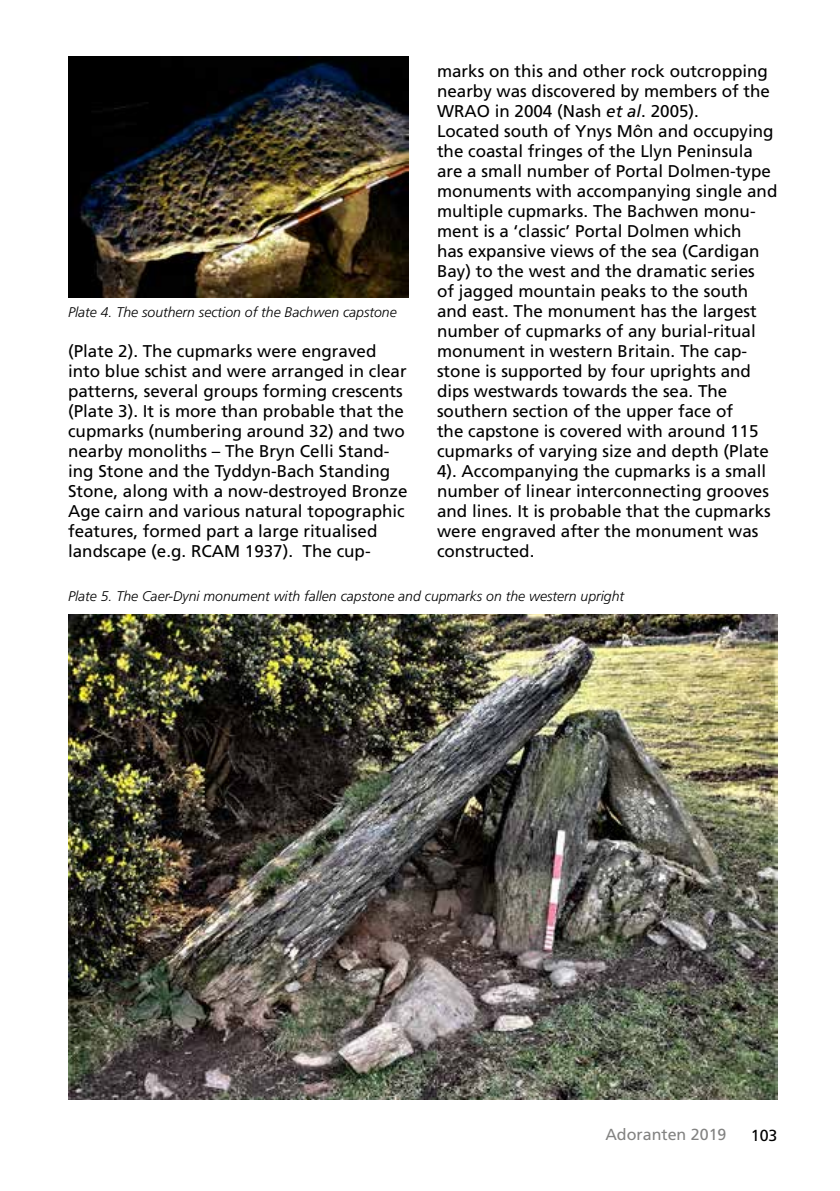
<style>
.page{position:relative;width:840px;height:1191px;background:#fff}
.page>*{position:absolute;margin:0;border:0;box-sizing:border-box;transform-origin:0 0}
.t1{font:17px/20px "Frutiger";color:#000}
.t2{font:16px "Frutiger";color:#838382}
.t3{font:16px "Frutiger";color:#000}
.t4{font:italic 300 14px "Frutiger";color:#000}
.s1{font-style:italic}
</style>
<div class="page">
<img style="left:68px;top:57px;width:340px;height:241px">
<img style="left:68px;top:615px;width:709px;height:484px">
<p class="t4" style="left:68px;top:304px;width:330px">Plate 4. The southern section of the Bachwen capstone</p>
<p class="t1" style="left:68px;top:341px;width:341px">(Plate 2). The cupmarks were engraved into blue schist and were arranged in clear patterns, several groups forming crescents (Plate 3). It is more than probable that the cupmarks (numbering around 32) and two nearby monoliths – The Bryn Celli Stand&shy;ing Stone and the Tyddyn-Bach Standing Stone, along with a now-destroyed Bronze Age cairn and various natural topographic features, formed part a large ritualised landscape (e.g. RCAM 1937). The cup-</p>
<p class="t1" style="left:437px;top:61px;width:342px">marks on this and other rock outcropping nearby was discovered by members of the WRAO in 2004 (Nash <span class="s1">et al</span>. 2005).<br>Located south of Ynys Môn and occupying the coastal fringes of the Llyn Peninsula are a small number of Portal Dolmen-type monuments with accompanying single and multiple cupmarks. The Bachwen monu&shy;ment is a ‘classic’ Portal Dolmen which<br>has expansive views of the sea (Cardigan Bay) to the west and the dramatic series<br>of jagged mountain peaks to the south and east. The monument has the largest number of cupmarks of any burial-ritual monument in western Britain. The cap&shy;stone is supported by four uprights and dips westwards towards the sea. The southern section of the upper face of<br>the capstone is covered with around 115 cupmarks of varying size and depth (Plate 4). Accompanying the cupmarks is a small number of linear interconnecting grooves and lines. It is probable that the cupmarks were engraved after the monument was constructed.</p>
<p class="t4" style="left:68px;top:588px;width:557px">Plate 5. The Caer-Dyni monument with fallen capstone and cupmarks on the western upright</p>
<p class="t2" style="left:605px;top:1124px;width:122px">Adoranten 2019</p>
<p class="t3" style="left:750px;top:1125px;width:28px">103</p>
</div>
